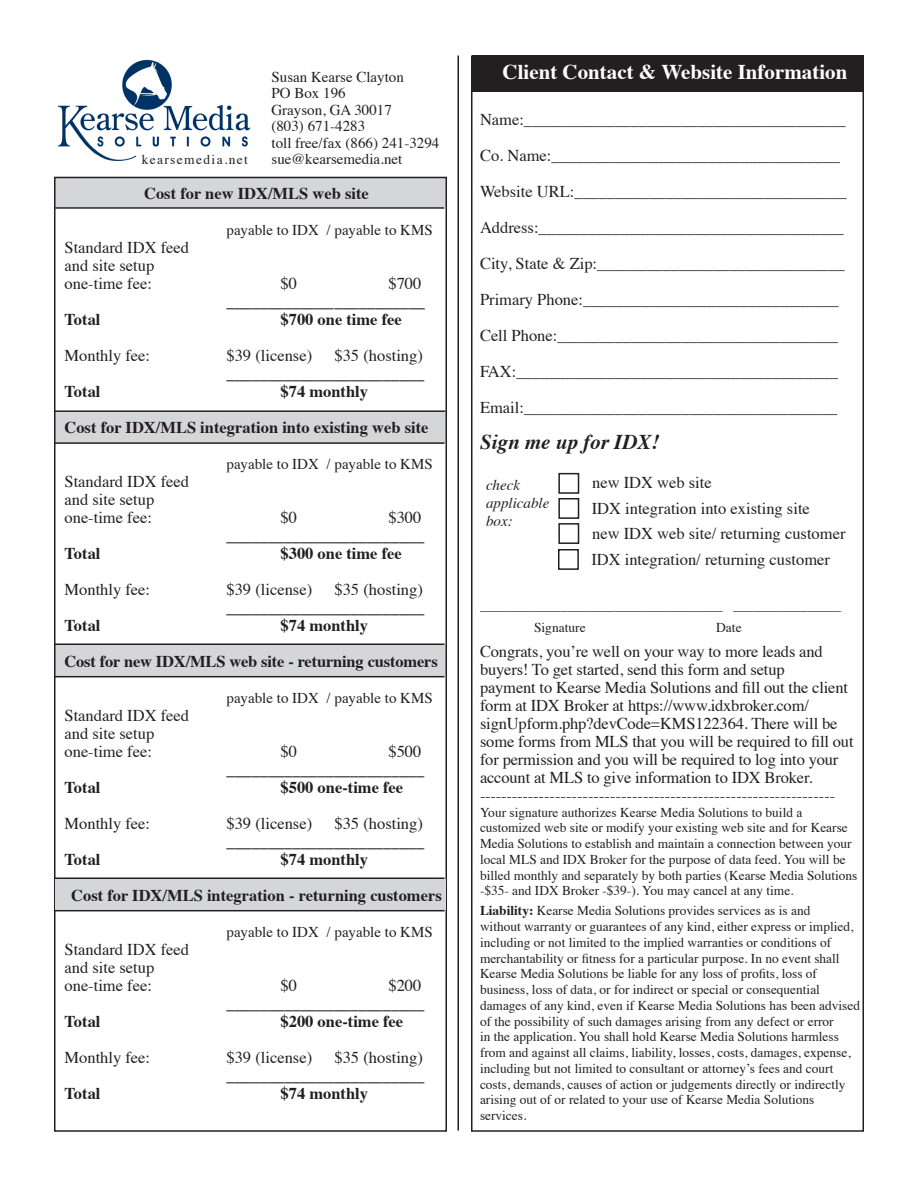
<style>
.page{position:relative;width:918px;height:1188px;background:#fff}
.page>*{position:absolute;margin:0;border:0;box-sizing:border-box;transform-origin:0 0}
.t1{font:700 21px "Times";color:#fff}
.t2{font:italic 700 21px "Times";color:#231f20}
.t3{font:16.5px/18px "Times";color:#231f20}
.t4{font:700 16.5px/18px "Times";color:#231f20;text-align:right}
.t5{font:15px "Times";color:#231f20}
.t6{font:italic 15px "Times";color:#231f20}
.t7{font:13.5px/15.8px "Times";color:#231f20}
.t8{font:13.5px "Times";letter-spacing:.1em;color:#231f20}
.s1{font-weight:400}
.s2{font-weight:700}
</style>
<div class="page">
<img style="left:58px;top:59px;width:193px;height:102px">
<div style="left:55px;top:645px;width:391px;height:31px;background:#d5d6d8"></div>
<div style="left:55px;top:412px;width:391px;height:31px;background:#d5d6d8"></div>
<div style="left:55px;top:178px;width:391px;height:29px;background:#d5d6d8"></div>
<div style="left:54px;top:177px;width:393px;height:955px;border:2px solid #231f20"></div>
<div style="left:472px;top:56px;width:392px;height:36px;background:#231f20"></div>
<hr style="left:458px;top:56px;width:1px;height:1075px;background:#231f20">
<hr style="left:55px;top:207px;width:389px;height:2px;background:#231f20">
<hr style="left:55px;top:410px;width:391px;height:2px;background:#231f20">
<hr style="left:54px;top:442px;width:391px;height:2px;background:#231f20">
<hr style="left:54px;top:644px;width:391px;height:1px;background:#231f20">
<hr style="left:54px;top:676px;width:391px;height:1px;background:#231f20">
<div style="left:558px;top:473px;width:21px;height:21px;border:2px solid #231f20"></div>
<div style="left:558px;top:498px;width:21px;height:21px;border:2px solid #231f20"></div>
<div style="left:558px;top:523px;width:21px;height:21px;border:2px solid #231f20"></div>
<div style="left:55px;top:879px;width:391px;height:31px;background:#d5d6d8"></div>
<hr style="left:54px;top:878px;width:391px;height:1px;background:#231f20">
<hr style="left:54px;top:910px;width:391px;height:1px;background:#231f20">
<div style="left:558px;top:549px;width:21px;height:21px;border:2px solid #231f20"></div>
<p class="t5" style="left:272px;top:63px;width:134px">Susan Kearse Clayton</p>
<p class="t5" style="left:272px;top:79px;width:76px">PO Box 196</p>
<p class="t5" style="left:272px;top:96px;width:122px">Grayson, GA 30017</p>
<p class="t5" style="left:272px;top:112px;width:95px">(803) 671-4283</p>
<p class="t5" style="left:272px;top:129px;width:169px">toll free/fax (866) 241-3294</p>
<p class="t5" style="left:272px;top:145px;width:132px">sue@kearsemedia.net</p>
<p class="t8" style="left:142px;top:147px;width:108px">kearsemedia.net</p>
<p class="t4" style="left:144px;top:182px;width:226px">Cost for new IDX/MLS web site</p>
<p class="t5" style="left:226px;top:215px;width:208px">payable to IDX / payable to KMS</p>
<p class="t3" style="left:64px;top:237px;width:126px">Standard IDX feed</p>
<p class="t3" style="left:64px;top:255px;width:91px">and site setup</p>
<p class="t3" style="left:64px;top:273px;width:89px">one-time fee:</p>
<p class="t3" style="left:281px;top:273px;width:18px">$0</p>
<p class="t3" style="left:388px;top:273px;width:34px">$700</p>
<p class="t4" style="left:226px;top:290px;width:200px">________________________</p>
<p class="t4" style="left:64px;top:308px;width:38px">Total</p>
<p class="t4" style="left:281px;top:308px;width:123px">$700 one time fee</p>
<p class="t3" style="left:64px;top:345px;width:87px">Monthly fee:</p>
<p class="t3" style="left:226px;top:345px;width:87px">$39 (license)</p>
<p class="t4" style="left:226px;top:344px;width:199px"><span class="s1">$35 (hosting) </span>________________________</p>
<p class="t4" style="left:64px;top:380px;width:38px">Total</p>
<p class="t4" style="left:281px;top:380px;width:89px">$74 monthly</p>
<p class="t4" style="left:64px;top:416px;width:366px">Cost for IDX/MLS integration into existing web site</p>
<p class="t5" style="left:226px;top:449px;width:208px">payable to IDX / payable to KMS</p>
<p class="t3" style="left:64px;top:471px;width:126px">Standard IDX feed</p>
<p class="t3" style="left:64px;top:489px;width:91px">and site setup</p>
<p class="t3" style="left:64px;top:507px;width:89px">one-time fee:</p>
<p class="t3" style="left:281px;top:507px;width:18px">$0</p>
<p class="t3" style="left:388px;top:507px;width:34px">$300</p>
<p class="t4" style="left:226px;top:524px;width:199px">________________________</p>
<p class="t4" style="left:64px;top:542px;width:38px">Total</p>
<p class="t4" style="left:281px;top:542px;width:123px">$300 one time fee</p>
<p class="t3" style="left:64px;top:579px;width:87px">Monthly fee:</p>
<p class="t3" style="left:226px;top:579px;width:87px">$39 (license)</p>
<p class="t3" style="left:334px;top:579px;width:90px">$35 (hosting)</p>
<p class="t4" style="left:226px;top:596px;width:199px">________________________</p>
<p class="t4" style="left:64px;top:614px;width:38px">Total</p>
<p class="t4" style="left:281px;top:614px;width:89px">$74 monthly</p>
<p class="t4" style="left:64px;top:650px;width:375px">Cost for new IDX/MLS web site - returning customers</p>
<p class="t5" style="left:226px;top:683px;width:208px">payable to IDX / payable to KMS</p>
<p class="t3" style="left:64px;top:705px;width:126px">Standard IDX feed</p>
<p class="t3" style="left:64px;top:723px;width:91px">and site setup</p>
<p class="t3" style="left:64px;top:741px;width:89px">one-time fee:</p>
<p class="t3" style="left:281px;top:741px;width:18px">$0</p>
<p class="t3" style="left:388px;top:741px;width:34px">$500</p>
<p class="t4" style="left:226px;top:758px;width:199px">________________________</p>
<p class="t4" style="left:64px;top:776px;width:38px">Total</p>
<p class="t4" style="left:281px;top:776px;width:124px">$500 one-time fee</p>
<p class="t3" style="left:64px;top:813px;width:87px">Monthly fee:</p>
<p class="t3" style="left:226px;top:813px;width:87px">$39 (license)</p>
<p class="t3" style="left:334px;top:813px;width:90px">$35 (hosting)</p>
<p class="t4" style="left:226px;top:830px;width:199px">________________________</p>
<p class="t4" style="left:64px;top:848px;width:38px">Total</p>
<p class="t4" style="left:281px;top:848px;width:89px">$74 monthly</p>
<p class="t4" style="left:71px;top:884px;width:372px">Cost for IDX/MLS integration - returning customers</p>
<p class="t5" style="left:226px;top:917px;width:208px">payable to IDX / payable to KMS</p>
<p class="t3" style="left:64px;top:939px;width:126px">Standard IDX feed</p>
<p class="t3" style="left:64px;top:957px;width:91px">and site setup</p>
<p class="t3" style="left:64px;top:975px;width:89px">one-time fee:</p>
<p class="t3" style="left:281px;top:975px;width:18px">$0</p>
<p class="t3" style="left:388px;top:975px;width:34px">$200</p>
<p class="t4" style="left:226px;top:992px;width:199px">________________________</p>
<p class="t4" style="left:64px;top:1010px;width:38px">Total</p>
<p class="t4" style="left:281px;top:1010px;width:124px">$200 one-time fee</p>
<p class="t3" style="left:64px;top:1047px;width:87px">Monthly fee:</p>
<p class="t3" style="left:226px;top:1047px;width:87px">$39 (license)</p>
<p class="t3" style="left:334px;top:1047px;width:90px">$35 (hosting)</p>
<p class="t4" style="left:226px;top:1064px;width:199px">________________________</p>
<p class="t4" style="left:64px;top:1082px;width:38px">Total</p>
<p class="t4" style="left:281px;top:1082px;width:89px">$74 monthly</p>
<p class="t1" style="left:503px;top:51px;width:346px">Client Contact &amp; Website Information</p>
<p class="t3" style="left:480px;top:109px;width:367px">Name:_______________________________________</p>
<p class="t3" style="left:480px;top:145px;width:362px">Co. Name:___________________________________</p>
<p class="t3" style="left:480px;top:181px;width:368px">Website URL:_________________________________</p>
<p class="t3" style="left:480px;top:217px;width:365px">Address:_____________________________________</p>
<p class="t3" style="left:480px;top:253px;width:366px">City, State &amp; Zip:______________________________</p>
<p class="t3" style="left:480px;top:289px;width:360px">Primary Phone:_______________________________</p>
<p class="t3" style="left:480px;top:325px;width:359px">Cell Phone:__________________________________</p>
<p class="t3" style="left:480px;top:361px;width:360px">FAX:_______________________________________</p>
<p class="t3" style="left:480px;top:397px;width:359px">Email:______________________________________</p>
<p class="t2" style="left:480px;top:422px;width:181px">Sign me up for IDX!</p>
<p class="t3" style="left:592px;top:472px;width:121px">new IDX web site</p>
<p class="t3" style="left:592px;top:498px;width:220px">IDX integration into existing site</p>
<p class="t3" style="left:592px;top:523px;width:255px">new IDX web site/ returning customer</p>
<p class="t3" style="left:591px;top:549px;width:240px">IDX integration/ returning customer</p>
<p class="t6" style="left:486px;top:472px;width:36px">check</p>
<p class="t6" style="left:486px;top:490px;width:65px">applicable</p>
<p class="t6" style="left:486px;top:508px;width:28px">box:</p>
<p class="t7" style="left:534px;top:593px;width:309px;line-height:22.5px;text-indent:-54px">____________________________________ ________________<br>Signature</p>
<p class="t7" style="left:716px;top:619px;width:27px">Date</p>
<p class="t3" style="left:480px;top:641px;width:344px">Congrats, you’re well on your way to more leads and</p>
<p class="t3" style="left:480px;top:659px;width:306px">buyers! To get started, send this form and setup</p>
<p class="t3" style="left:480px;top:677px;width:375px">payment to Kearse Media Solutions and fill out the client form at IDX Broker at https://www.idxbroker.com/ signUpform.php?devCode=KMS122364. There will be some forms from MLS that you will be required to fill out for permission and you will be required to log into your account at MLS to give information to IDX Broker.</p>
<p class="t3" style="left:480px;top:785px;width:357px">-----------------------------------------------------------------</p>
<p class="t7" style="left:480px;top:803px;width:379px">Your signature authorizes Kearse Media Solutions to build a customized web site or modify your existing web site and for Kearse Media Solutions to establish and maintain a connection between your local MLS and IDX Broker for the purpose of data feed. You will be billed monthly and separately by both parties (Kearse Media Solutions -$35- and IDX Broker -$39-). You may cancel at any time.</p>
<p class="t7" style="left:480px;top:902px;width:375px"><span class="s2">Liability:</span> Kearse Media Solutions provides services as is and without warranty or guarantees of any kind, either express or implied, including or not limited to the implied warranties or conditions of merchantability or fitness for a particular purpose. In no event shall Kearse Media Solutions be liable for any loss of profits, loss of</p>
<p class="t7" style="left:480px;top:981px;width:382px">business, loss of data, or for indirect or special or consequential damages of any kind, even if Kearse Media Solutions has been advised of the possibility of such damages arising from any defect or error<br>in the application. You shall hold Kearse Media Solutions harmless from and against all claims, liability, losses, costs, damages, expense, including but not limited to consultant or attorney’s fees and court costs, demands, causes of action or judgements directly or indirectly arising out of or related to your use of Kearse Media Solutions services.</p>
</div>
